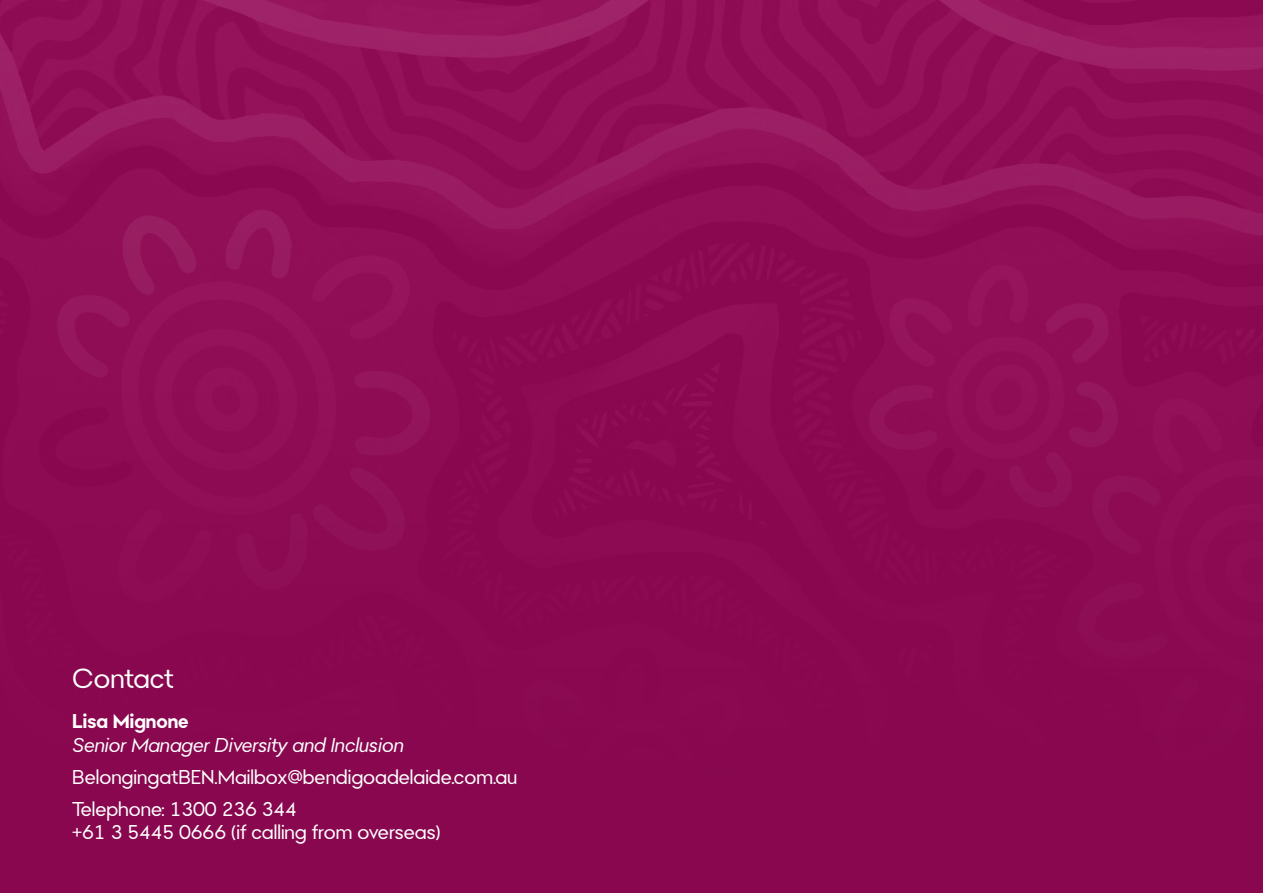
<style>
.page{position:relative;width:1263px;height:893px;background:#fff}
.page>*{position:absolute;margin:0;border:0;box-sizing:border-box;transform-origin:0 0}
.Body{font:27px "Bendigo Sans";letter-spacing:-.005em;color:#fff}
.Body-2{font:19.5px/23.4px "Bendigo Sans";color:#fff}
.Body-3{font:italic 19.5px/23.4px "Bendigo Sans";color:#fff}
.s1{font-weight:700;font-style:normal}
</style>
<div class="page">
<img style="left:0;top:0;width:1263px;height:893px">
<p class="Body" style="left:72px;top:662px;width:103px">Contact</p>
<p class="Body-3" style="left:72px;top:710px;width:333px"><span class="s1">Lisa Mignone<br></span>Senior Manager Diversity and Inclusion</p>
<p class="Body-2" style="left:72px;top:765px;width:447px">BelongingatBEN.Mailbox@bendigoadelaide.com.au</p>
<p class="Body-2" style="left:72px;top:797px;width:370px">Telephone: 1300 236 344<br>+61 3 5445 0666 (if calling from overseas)</p>
</div>
